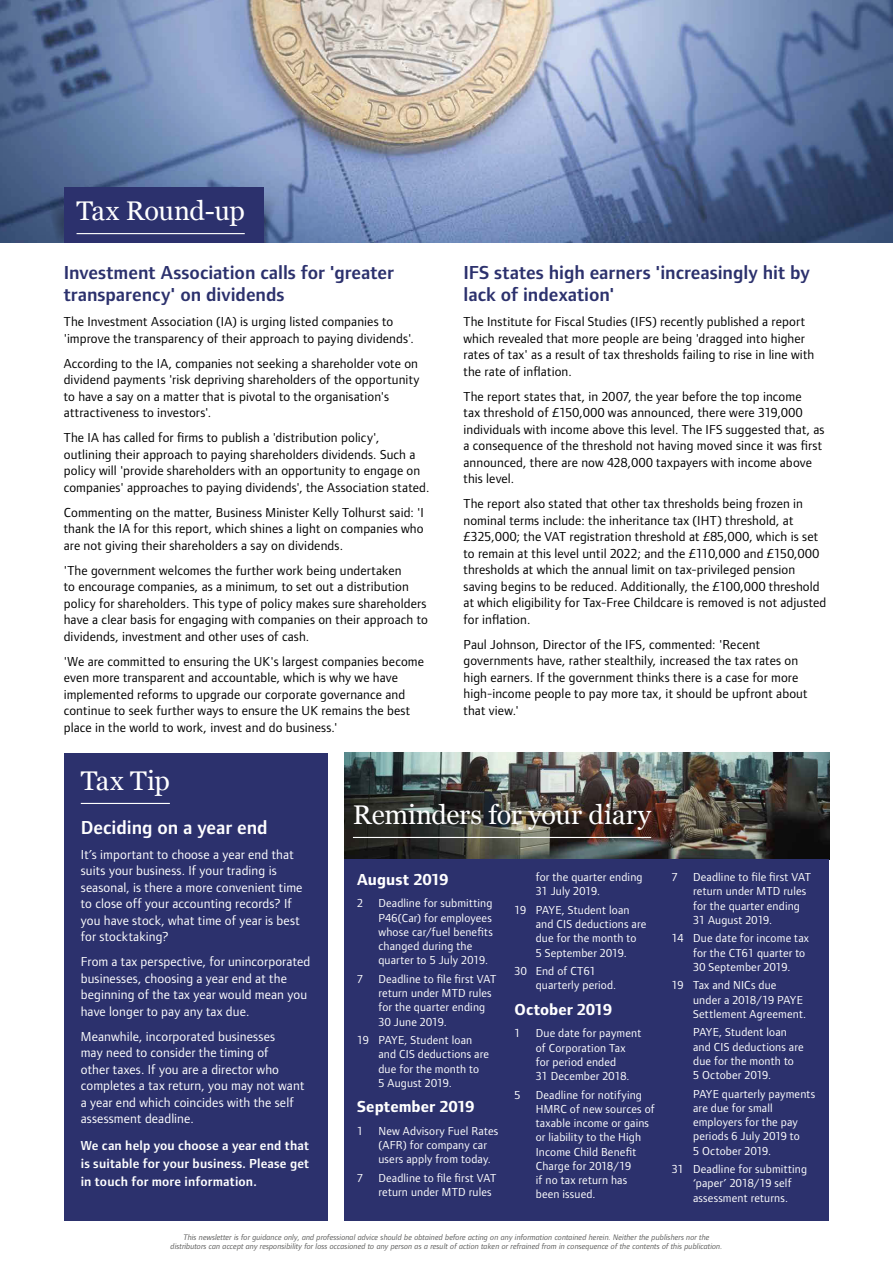
<style>
.page{position:relative;width:893px;height:1263px;background:#fff}
.page>*{position:absolute;margin:0;border:0;box-sizing:border-box;transform-origin:0 0}
.t1{font:27px "Georgia";letter-spacing:-.01em;color:#fff}
.t2{font:600 19.5px/22.5px "Foundry Form Sans";color:#2c316d}
.t3{font:600 19.5px "Foundry Form Sans";color:#fff}
.t4{font:700 16.5px "Foundry Form Sans";letter-spacing:.005em;color:#fff}
.t5{font:13.5px/16.5px "Foundry Form Sans";letter-spacing:.01em;color:#000}
.t6{font:13.5px/16.5px "Foundry Form Sans";letter-spacing:.01em;color:#fff}
.t7{font:600 13.5px/18px "Foundry Form Sans";letter-spacing:.01em;color:#fff;text-align:justify}
.t8{font:12px/14.2px "Foundry Form Sans";letter-spacing:.015em;color:#fff}
.t9{font:italic 8.25px/9px "Foundry Form Sans";color:#575756;text-align:center}
</style>
<div class="page">
<img style="left:0;top:0;width:893px;height:242px">
<img style="left:344px;top:753px;width:485px;height:106px">
<div style="left:64px;top:753px;width:263px;height:467px;background:#2c316d"></div>
<hr style="left:81px;top:803px;width:89px;height:1px;background:#fff">
<svg style="left:47px;top:196px;width:229px;height:46px"></svg>
<div style="left:64px;top:187px;width:200px;height:55px;background:#2c316d"></div>
<hr style="left:77px;top:233px;width:168px;height:1px;background:#fff">
<hr style="left:353px;top:837px;width:298px;height:1px;background:#fff">
<div style="left:344px;top:859px;width:485px;height:361px;background:#2c316d"></div>
<h1 class="t1" style="left:77px;top:196px;width:170px">Tax Round-up</h1>
<h2 class="t2" style="left:64px;top:261px;width:332px">Investment Association calls for 'greater transparency' on dividends</h2>
<p class="t5" style="left:64px;top:314px;width:352px">The Investment Association (IA) is urging listed companies to 'improve the transparency of their approach to paying dividends'.</p>
<p class="t5" style="left:64px;top:355px;width:357px">According to the IA, companies not seeking a shareholder vote on dividend payments 'risk depriving shareholders of the opportunity to have a say on a matter that is pivotal to the organisation's attractiveness to investors'.</p>
<p class="t5" style="left:64px;top:430px;width:367px">The IA has called for firms to publish a 'distribution policy', outlining their approach to paying shareholders dividends. Such a policy will 'provide shareholders with an opportunity to engage on companies' approaches to paying dividends', the Association stated.</p>
<p class="t5" style="left:64px;top:504px;width:362px;text-align:justify">Commenting on the matter, Business Minister Kelly Tolhurst said: 'I thank the IA for this report, which shines a light on companies who are not giving their shareholders a say on dividends.</p>
<p class="t5" style="left:64px;top:562px;width:366px">'The government welcomes the further work being undertaken<br>to encourage companies, as a minimum, to set out a distribution policy for shareholders. This type of policy makes sure shareholders have a clear basis for engaging with companies on their approach to dividends, investment and other uses of cash.</p>
<p class="t5" style="left:64px;top:653px;width:362px">'We are committed to ensuring the UK's largest companies become even more transparent and accountable, which is why we have implemented reforms to upgrade our corporate governance and continue to seek further ways to ensure the UK remains the best place in the world to work, invest and do business.'</p>
<h2 class="t2" style="left:463px;top:261px;width:348px">IFS states high earners 'increasingly hit by lack of indexation'</h2>
<p class="t5" style="left:463px;top:314px;width:352px">The Institute for Fiscal Studies (IFS) recently published a report which revealed that more people are being 'dragged into higher rates of tax' as a result of tax thresholds failing to rise in line with the rate of inflation.</p>
<p class="t5" style="left:463px;top:388px;width:363px">The report states that, in 2007, the year before the top income<br>tax threshold of £150,000 was announced, there were 319,000 individuals with income above this level. The IFS suggested that, as a consequence of the threshold not having moved since it was first announced, there are now 428,000 taxpayers with income above this level.</p>
<p class="t5" style="left:463px;top:496px;width:364px">The report also stated that other tax thresholds being frozen in nominal terms include: the inheritance tax (IHT) threshold, at £325,000; the VAT registration threshold at £85,000, which is set to remain at this level until 2022; and the £110,000 and £150,000 thresholds at which the annual limit on tax-privileged pension saving begins to be reduced. Additionally, the £100,000 threshold at which eligibility for Tax-Free Childcare is removed is not adjusted for inflation.</p>
<p class="t5" style="left:463px;top:636px;width:346px">Paul Johnson, Director of the IFS, commented: 'Recent governments have, rather stealthily, increased the tax rates on high earners. If the government thinks there is a case for more high-income people to pay more tax, it should be upfront about that view.'</p>
<h1 class="t1" style="left:81px;top:765px;width:91px">Tax Tip</h1>
<h2 class="t3" style="left:81px;top:816px;width:188px">Deciding on a year end</h2>
<p class="t6" style="left:81px;top:846px;width:223px">It’s important to choose a year end that suits your business. If your trading is seasonal, is there a more convenient time to close off your accounting records? If you have stock, what time of year is best for stocktaking?</p>
<p class="t6" style="left:81px;top:953px;width:231px">From a tax perspective, for unincorporated businesses, choosing a year end at the beginning of the tax year would mean you have longer to pay any tax due.</p>
<p class="t6" style="left:81px;top:1028px;width:225px">Meanwhile, incorporated businesses<br>may need to consider the timing of<br>other taxes. If you are a director who completes a tax return, you may not want a year end which coincides with the self assessment deadline.</p>
<p class="t7" style="left:81px;top:1136px;width:230px">We can help you choose a year end that is suitable for your business. Please get in touch for more information.</p>
<h1 class="t1" style="left:353px;top:799px;width:300px">Reminders for your diary</h1>
<p class="t4" style="left:357px;top:870px;width:93px">August 2019</p>
<p class="t8" style="left:357px;top:896px;width:7px">2</p>
<p class="t8" style="left:378px;top:896px;width:116px">Deadline for submitting<br>P46(Car) for employees whose car/fuel benefits changed during the quarter to 5 July 2019.</p>
<p class="t8" style="left:357px;top:972px;width:7px">7</p>
<p class="t8" style="left:378px;top:972px;width:119px">Deadline to file first VAT return under MTD rules for the quarter ending<br>30 June 2019.</p>
<p class="t8" style="left:378px;top:1033px;width:112px;text-indent:-21px">19 PAYE, Student loan and CIS deductions are due for the month to<br>5 August 2019.</p>
<p class="t4" style="left:357px;top:1097px;width:119px">September 2019</p>
<p class="t8" style="left:357px;top:1124px;width:7px">1</p>
<p class="t8" style="left:378px;top:1124px;width:121px">New Advisory Fuel Rates (AFR) for company car users apply from today.</p>
<p class="t8" style="left:357px;top:1171px;width:7px">7</p>
<p class="t8" style="left:378px;top:1171px;width:119px">Deadline to file first VAT return under MTD rules</p>
<p class="t8" style="left:536px;top:870px;width:108px">for the quarter ending<br>31 July 2019.</p>
<p class="t8" style="left:536px;top:903px;width:112px;text-indent:-21px">19 PAYE, Student loan and CIS deductions are due for the month to<br>5 September 2019.</p>
<p class="t8" style="left:536px;top:964px;width:82px;text-indent:-21px">30 End of CT61 quarterly period.</p>
<p class="t4" style="left:514px;top:1000px;width:99px">October 2019</p>
<p class="t8" style="left:514px;top:1026px;width:7px">1</p>
<p class="t8" style="left:536px;top:1026px;width:107px">Due date for payment of Corporation Tax for period ended<br>31 December 2018.</p>
<p class="t8" style="left:514px;top:1087px;width:7px">5</p>
<p class="t8" style="left:536px;top:1087px;width:120px">Deadline for notifying<br>HMRC of new sources of taxable income or gains or liability to the High<br>Income Child Benefit<br>Charge for 2018/19<br>if no tax return has<br>been issued.</p>
<p class="t8" style="left:672px;top:870px;width:7px">7</p>
<p class="t8" style="left:693px;top:870px;width:119px">Deadline to file first VAT return under MTD rules for the quarter ending<br>31 August 2019.</p>
<p class="t8" style="left:693px;top:931px;width:117px;text-indent:-21px">14 Due date for income tax for the CT61 quarter to<br>30 September 2019.</p>
<p class="t8" style="left:693px;top:978px;width:114px;text-indent:-21px">19 Tax and NICs due under a 2018/19 PAYE<br>Settlement Agreement.</p>
<p class="t8" style="left:693px;top:1025px;width:112px">PAYE, Student loan and CIS deductions are due for the month to<br>5 October 2019.</p>
<p class="t8" style="left:693px;top:1086px;width:124px">PAYE quarterly payments are due for small employers for the pay periods 6 July 2019 to<br>5 October 2019.</p>
<p class="t8" style="left:672px;top:1162px;width:137px;text-align:center">31 Deadline for submitting ‘paper’ 2018/19 self assessment returns.</p>
<p class="t9" style="left:171px;top:1233px;width:553px">This newsletter is for guidance only, and professional advice should be obtained before acting on any information contained herein. Neither the publishers nor the distributors can accept any responsibility for loss occasioned to any person as a result of action taken or refrained from in consequence of the contents of this publication.</p>
</div>
